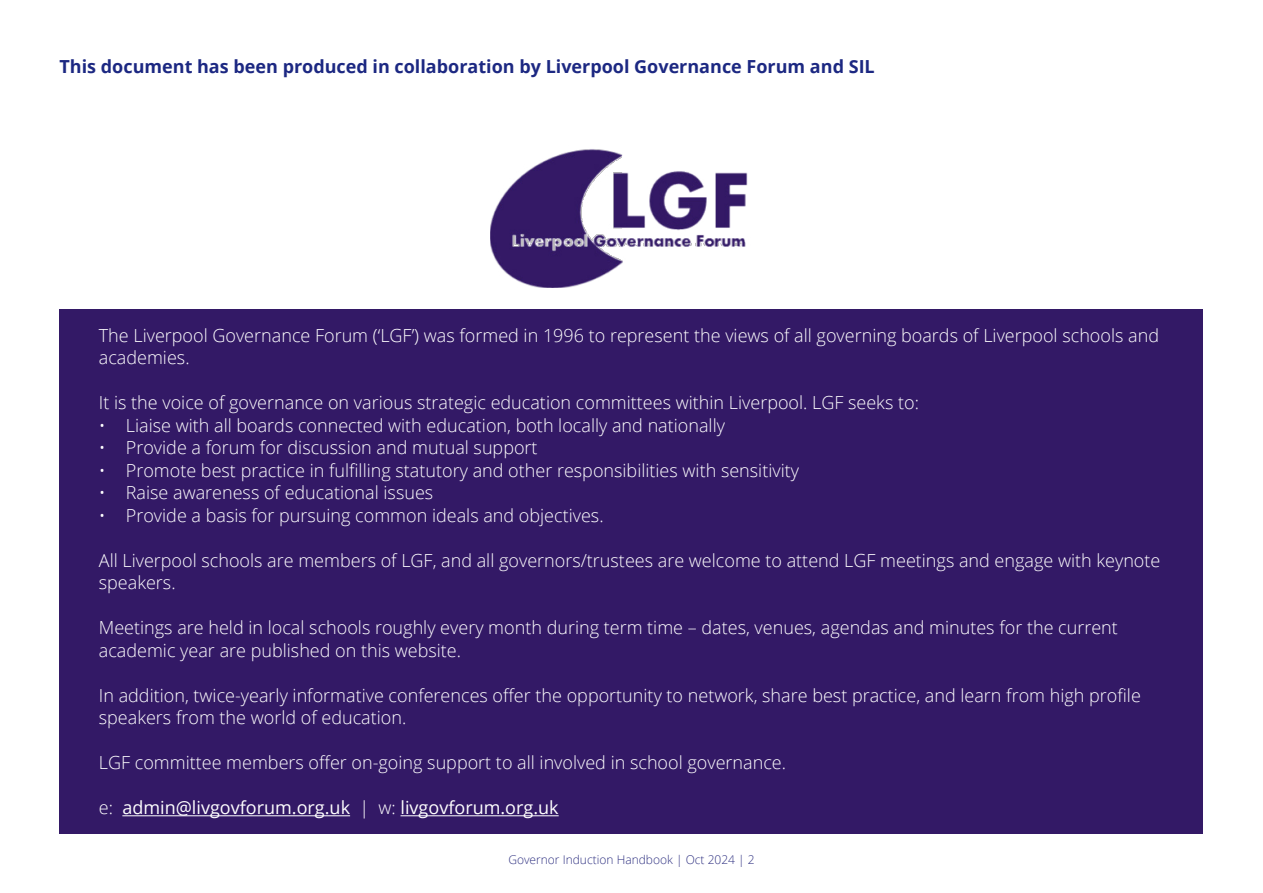
<style>
.page{position:relative;width:1263px;height:893px;background:#fff}
.page>*{position:absolute;margin:0;border:0;box-sizing:border-box;transform-origin:0 0}
.t1{font:300 18px/22.5px "Open Sans";color:#fff}
.t2{font:700 18px "Open Sans";color:#1c2882}
.t3{font:18px "Open Sans";color:#fff}
.t4{font:300 12px "Open Sans";color:#303282}
.s1{font-weight:300}
</style>
<div class="page">
<div style="left:60px;top:309px;width:1143px;height:524px;background:#331966"></div>
<hr style="left:122px;top:815px;width:228px;height:1px;background:#fff">
<hr style="left:400px;top:815px;width:159px;height:1px;background:#fff">
<img style="left:490px;top:149px;width:258px;height:138px">
<p class="t2" style="left:60px;top:54px;width:817px">This document has been produced in collaboration by Liverpool Governance Forum and SIL</p>
<p class="t1" style="left:99px;top:324px;width:1062px">The Liverpool Governance Forum (‘LGF’) was formed in 1996 to represent the views of all governing boards of Liverpool schools and academies.</p>
<p class="t1" style="left:99px;top:391px;width:821px">It is the voice of governance on various strategic education committees within Liverpool. LGF seeks to:</p>
<p class="t1" style="left:99px;top:414px;width:628px">• Liaise with all boards connected with education, both locally and nationally</p>
<p class="t1" style="left:99px;top:436px;width:440px">• Provide a forum for discussion and mutual support</p>
<p class="t1" style="left:99px;top:459px;width:702px">• Promote best practice in fulfilling statutory and other responsibilities with sensitivity</p>
<p class="t1" style="left:99px;top:481px;width:336px">• Raise awareness of educational issues</p>
<p class="t1" style="left:99px;top:504px;width:506px">• Provide a basis for pursuing common ideals and objectives.</p>
<p class="t1" style="left:99px;top:549px;width:1063px">All Liverpool schools are members of LGF, and all governors/trustees are welcome to attend LGF meetings and engage with keynote speakers.</p>
<p class="t1" style="left:99px;top:616px;width:1020px">Meetings are held in local schools roughly every month during term time – dates, venues, agendas and minutes for the current academic year are published on this website.</p>
<p class="t1" style="left:99px;top:684px;width:1043px">In addition, twice-yearly informative conferences offer the opportunity to network, share best practice, and learn from high profile speakers from the world of education.</p>
<p class="t1" style="left:99px;top:751px;width:689px">LGF committee members offer on-going support to all involved in school governance.</p>
<p class="t3" style="left:99px;top:796px;width:461px"><span class="s1">e:</span> admin@livgovforum.org.uk <span class="s1">| w:</span> livgovforum.org.uk</p>
<p class="t4" style="left:508px;top:851px;width:248px">Governor Induction Handbook | Oct 2024 | 2</p>
</div>
